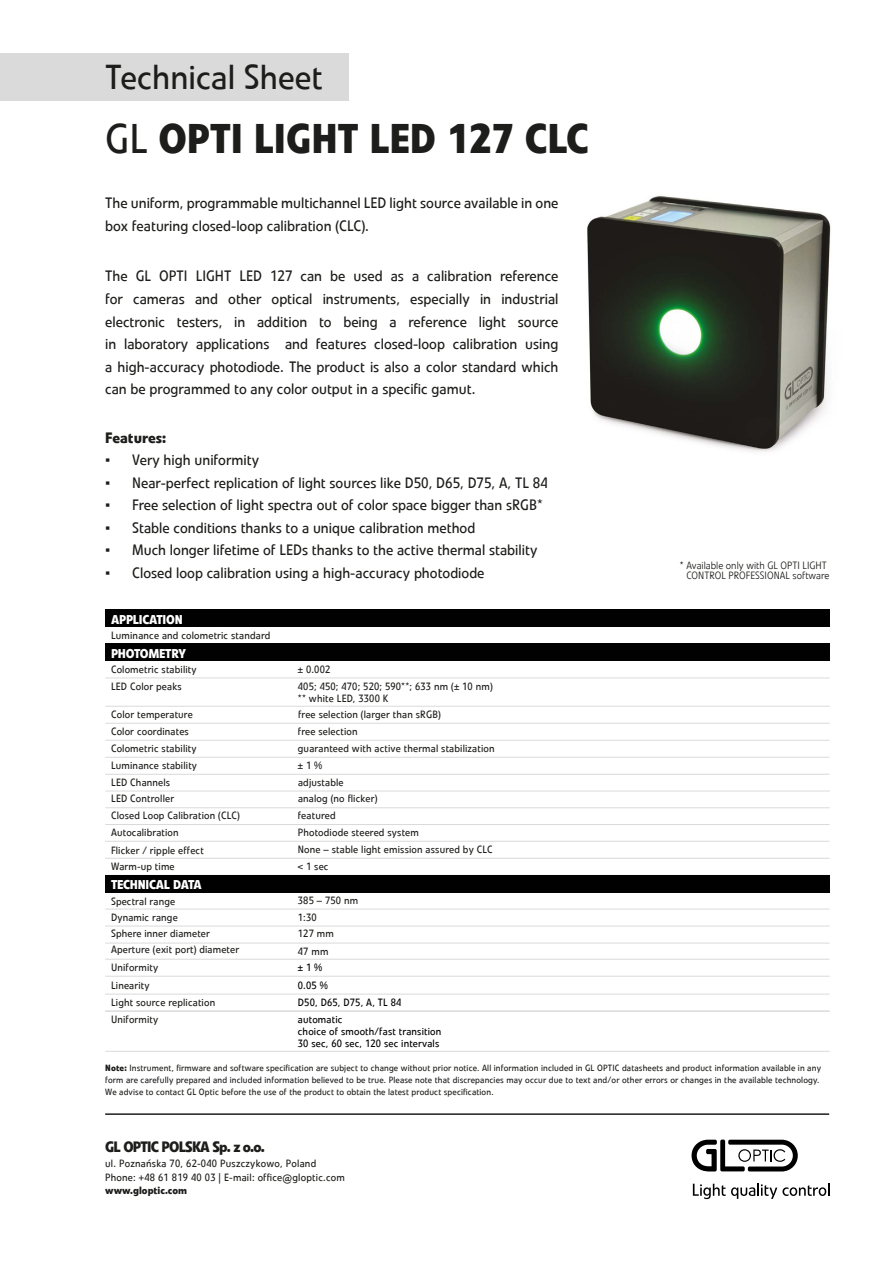
<style>
.page{position:relative;width:893px;height:1263px;background:#fff}
.page>*{position:absolute;margin:0;border:0;box-sizing:border-box;transform-origin:0 0}
.t1{font:700 41.4px "Veto Com";letter-spacing:-.005em;color:#1d1e1b}
.t2{font:34.5px "Veto Com";color:#1d1e1b}
.t3{font:15px/22.5px "Veto Com";color:#1d1e1b}
.t4{font:700 15px "Veto Com";letter-spacing:-.055em;color:#1d1e1b}
.t5{font:700 15px "Veto Com";color:#1d1e1b}
.t6{font:700 12.75px "Veto Com";letter-spacing:-.02em;color:#fff}
.t7{font:10.5px/17px "Veto Com";letter-spacing:.015em;color:#1d1e1b}
.t8{font:10.5px/12px "Veto Com";letter-spacing:.015em;color:#000}
.t9{font:300 10.5px/10.5px "Veto Com";color:#1d1e1b;text-align:right}
.t10{font:700 10.5px "Veto Com";color:#1d1e1b}
.t11{font:9px/12px "Veto Com";letter-spacing:.015em;color:#1d1e1b}
.s1{font-weight:400}
.s2{font-family:"Times New Roman"}
.s3{font-weight:700}
</style>
<div class="page">
<img style="left:587px;top:195px;width:244px;height:257px">
<div style="left:0;top:54px;width:349px;height:47px;background:#dadada"></div>
<hr style="left:105px;top:1113px;width:724px;height:2px;background:#1d1e1b">
<svg style="left:692px;top:1139px;width:106px;height:32px"></svg>
<svg style="left:693px;top:1184px;width:136px;height:15px"></svg>
<div style="left:105px;top:610px;width:724px;height:17px;background:#010101"></div>
<div style="left:105px;top:644px;width:724px;height:17px;background:#010101"></div>
<hr style="left:105px;top:678px;width:724px;height:1px;background:#dadada">
<hr style="left:105px;top:706px;width:725px;height:1px;background:#dadada">
<hr style="left:105px;top:723px;width:725px;height:1px;background:#dadada">
<hr style="left:105px;top:841px;width:724px;height:1px;background:#dadada">
<hr style="left:105px;top:909px;width:724px;height:1px;background:#dadada">
<hr style="left:105px;top:943px;width:724px;height:1px;background:#dadada">
<hr style="left:105px;top:926px;width:724px;height:1px;background:#dadada">
<hr style="left:105px;top:994px;width:724px;height:1px;background:#dadada">
<hr style="left:105px;top:791px;width:725px;height:1px;background:#dadada">
<hr style="left:105px;top:824px;width:724px;height:1px;background:#dadada">
<hr style="left:105px;top:807px;width:725px;height:1px;background:#dadada">
<hr style="left:105px;top:757px;width:724px;height:1px;background:#dadada">
<hr style="left:105px;top:740px;width:724px;height:1px;background:#dadada">
<hr style="left:105px;top:774px;width:724px;height:1px;background:#dadada">
<hr style="left:105px;top:858px;width:724px;height:1px;background:#dadada">
<div style="left:105px;top:875px;width:724px;height:17px;background:#010101"></div>
<hr style="left:105px;top:976px;width:724px;height:1px;background:#dadada">
<hr style="left:105px;top:959px;width:724px;height:1px;background:#dadada">
<hr style="left:105px;top:1051px;width:724px;height:1px;background:#dadada">
<hr style="left:105px;top:1011px;width:724px;height:1px;background:#dadada">
<h2 class="t2" style="left:105px;top:56px;width:219px">Technical Sheet</h2>
<h1 class="t1" style="left:105px;top:113px;width:485px"><span class="s1">GL</span> OPTI LIGHT LED 127 CLC</h1>
<p class="t3" style="left:105px;top:192px;width:455px">The uniform, programmable multichannel LED light source available in one box featuring closed-loop calibration (CLC).</p>
<p class="t3" style="left:105px;top:265px;width:455px;text-align:justify">The GL OPTI LIGHT LED 127 can be used as a calibration reference for cameras and other optical instruments, especially in industrial electronic testers, in addition to being a reference light source in laboratory applications and features closed-loop calibration using a high-accuracy photodiode. The product is also a color standard which can be programmed to any color output in a specific gamut.</p>
<p class="t5" style="left:105px;top:428px;width:63px">Features:</p>
<p class="t3" style="left:105px;top:449px;width:155px"><span class="s2">▪</span> Very high uniformity</p>
<p class="t3" style="left:105px;top:472px;width:444px"><span class="s2">▪</span> Near-perfect replication of light sources like D50, D65, D75, A, TL 84</p>
<p class="t3" style="left:105px;top:494px;width:439px"><span class="s2">▪</span> Free selection of light spectra out of color space bigger than sRGB*</p>
<p class="t3" style="left:105px;top:517px;width:372px"><span class="s2">▪</span> Stable conditions thanks to a unique calibration method</p>
<p class="t3" style="left:105px;top:539px;width:434px"><span class="s2">▪</span> Much longer lifetime of LEDs thanks to the active thermal stability</p>
<p class="t3" style="left:105px;top:562px;width:381px"><span class="s2">▪</span> Closed loop calibration using a high-accuracy photodiode</p>
<p class="t6" style="left:111px;top:611px;width:73px">APPLICATION</p>
<p class="t6" style="left:111px;top:645px;width:77px">PHOTOMETRY</p>
<p class="t7" style="left:111px;top:660px;width:87px">Colometric stability</p>
<p class="t7" style="left:298px;top:660px;width:34px">± 0.002</p>
<p class="t7" style="left:111px;top:677px;width:72px">LED Color peaks</p>
<p class="t7" style="left:298px;top:680px;width:196px;line-height:12px">405; 450; 470; 520; 590**; 633 nm (± 10 nm) ** white LED, 3300 K</p>
<p class="t7" style="left:111px;top:706px;width:83px">Color temperature</p>
<p class="t7" style="left:298px;top:706px;width:144px">free selection (larger than sRGB)</p>
<p class="t7" style="left:111px;top:626px;width:161px">Luminance and colometric standard</p>
<p class="t7" style="left:111px;top:723px;width:79px">Color coordinates</p>
<p class="t7" style="left:298px;top:723px;width:61px">free selection</p>
<p class="t7" style="left:111px;top:740px;width:87px">Colometric stability</p>
<p class="t7" style="left:298px;top:740px;width:198px">guaranteed with active thermal stabilization</p>
<p class="t7" style="left:111px;top:757px;width:88px">Luminance stability</p>
<p class="t7" style="left:298px;top:757px;width:26px">± 1 %</p>
<p class="t7" style="left:111px;top:774px;width:61px">LED Channels</p>
<p class="t7" style="left:298px;top:774px;width:47px">adjustable</p>
<p class="t7" style="left:111px;top:806px;width:130px">Closed Loop Calibration (CLC)<br>Autocalibration</p>
<p class="t7" style="left:298px;top:806px;width:123px">featured<br>Photodiode steered system</p>
<p class="t7" style="left:111px;top:790px;width:64px">LED Controller</p>
<p class="t7" style="left:298px;top:790px;width:81px">analog (no flicker)</p>
<p class="t7" style="left:111px;top:842px;width:94px">Flicker / ripple effect</p>
<p class="t7" style="left:298px;top:841px;width:196px">None – stable light emission assured by CLC</p>
<p class="t6" style="left:111px;top:877px;width:92px">TECHNICAL DATA</p>
<p class="t7" style="left:111px;top:858px;width:65px">Warm-up time</p>
<p class="t7" style="left:298px;top:858px;width:32px">&lt; 1 sec</p>
<p class="t7" style="left:111px;top:892px;width:66px">Spectral range</p>
<p class="t7" style="left:298px;top:892px;width:62px">385 – 750 nm</p>
<p class="t7" style="left:111px;top:925px;width:130px;line-height:16.2px">Sphere inner diameter<br>Aperture (exit port) diameter</p>
<p class="t7" style="left:298px;top:924px;width:38px;line-height:17.9px">127 mm<br>47 mm</p>
<p class="t7" style="left:111px;top:977px;width:106px">Linearity<br>Light source replication</p>
<p class="t7" style="left:111px;top:909px;width:68px">Dynamic range</p>
<p class="t7" style="left:298px;top:909px;width:20px">1:30</p>
<p class="t7" style="left:111px;top:959px;width:49px">Uniformity</p>
<p class="t8" style="left:298px;top:961px;width:26px">± 1 %</p>
<p class="t8" style="left:298px;top:979px;width:31px">0.05 %</p>
<p class="t8" style="left:298px;top:996px;width:105px">D50, D65, D75, A, TL 84</p>
<p class="t7" style="left:111px;top:1011px;width:49px">Uniformity</p>
<p class="t8" style="left:298px;top:1013px;width:145px">automatic<br>choice of smooth/fast transition<br>30 sec, 60 sec, 120 sec intervals</p>
<p class="t9" style="left:680px;top:560px;width:151px">* Available only with GL OPTI LIGHT<br>CONTROL PROFESSIONAL software</p>
<p class="t11" style="left:105px;top:1062px;width:717px"><span class="s3">Note:</span> Instrument, firmware and software specification are subject to change without prior notice. All information included in GL OPTIC datasheets and product information available in any form are carefully prepared and included information believed to be true. Please note that discrepancies may occur due to text and/or other errors or changes in the available technology.<br>We advise to contact GL Optic before the use of the product to obtain the latest product specification.</p>
<p class="t4" style="left:105px;top:1138px;width:161px">GL OPTIC POLSKA Sp. z o.o.</p>
<p class="t7" style="left:105px;top:1157px;width:241px;line-height:13.4px">ul. Poznańska 70, 62-040 Puszczykowo, Poland<br>Phone: +48 61 819 40 03 | E-mail: office@gloptic.com</p>
<p class="t10" style="left:105px;top:1183px;width:83px">www.gloptic.com</p>
</div>
